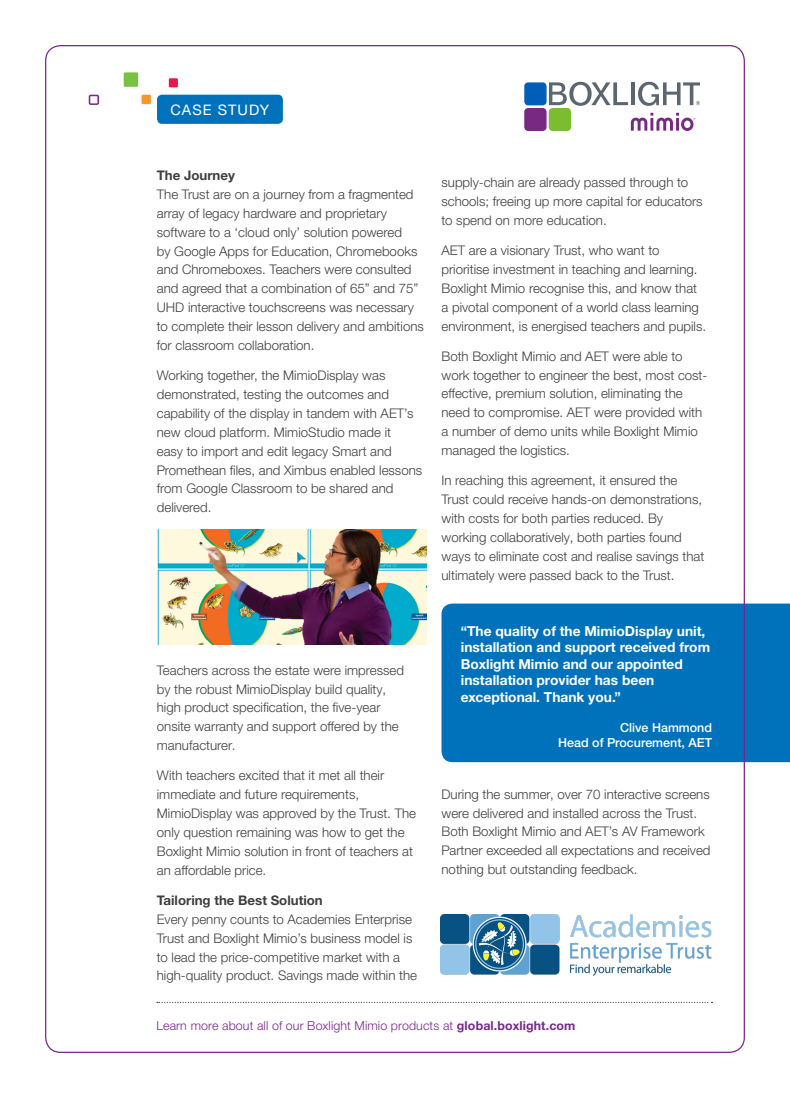
<style>
.page{position:relative;width:790px;height:1098px;background:#fff}
.page>*{position:absolute;margin:0;border:0;box-sizing:border-box;transform-origin:0 0}
.t1{font:14.5px "Helvetica Neue LTW1 G";letter-spacing:.075em;color:#fff}
.t2{font:700 13.75px/16.5px "Helvetica Neue LTW1 G";color:#fff}
.Body_Copy{font:300 13.25px/18.9px "Helvetica Neue LTW1 G";color:#3e3e3f}
.t3{font:500 12.5px/15px "Helvetica Neue LTW1 G";color:#fff;text-align:right}
.t4{font:300 12.38px "Helvetica Neue LTW1 G";letter-spacing:.01em;color:#77278d}
.s1{font-weight:700}
</style>
<div class="page">
<svg style="left:157px;top:1001px;width:555px;height:1px"></svg>
<svg style="left:549px;top:82px;width:78px;height:24px"></svg>
<svg style="left:631px;top:82px;width:3px;height:23px"></svg>
<svg style="left:638px;top:82px;width:61px;height:24px"></svg>
<div style="left:524px;top:82px;width:22px;height:23px;background:#005eb8;border-radius:4px"></div>
<div style="left:524px;top:108px;width:22px;height:23px;background:#782982;border-radius:4px"></div>
<div style="left:548px;top:108px;width:22px;height:23px;background:#7abd2e;border-radius:4px"></div>
<svg style="left:630px;top:113px;width:64px;height:18px"></svg>
<div style="left:124px;top:72px;width:14px;height:15px;background:#79c142"></div>
<div style="left:141px;top:95px;width:10px;height:9px;background:#f79727"></div>
<div style="left:169px;top:78px;width:9px;height:9px;background:#ed164b"></div>
<div style="left:89px;top:95px;width:10px;height:10px;border:2px solid #77278d"></div>
<div style="left:157px;top:95px;width:126px;height:29px;background:#0072bc;border-radius:5px"></div>
<img style="left:440px;top:914px;width:270px;height:61px">
<div style="left:441px;top:603px;width:348px;height:159px;background:#0072bc"></div>
<img style="left:157px;top:529px;width:269px;height:115px">
<p class="t1" style="left:170px;top:101px;width:100px">CASE STUDY</p>
<p class="Body_Copy" style="left:157px;top:166px;width:268px"><span class="s1">The Journey<br></span>The Trust are on a journey from a fragmented array of legacy hardware and proprietary software to a ‘cloud only’ solution powered<br>by Google Apps for Education, Chromebooks and Chromeboxes. Teachers were consulted and agreed that a combination of 65” and 75” UHD interactive touchscreens was necessary to complete their lesson delivery and ambitions for classroom collaboration.</p>
<p class="Body_Copy" style="left:157px;top:366px;width:267px">Working together, the MimioDisplay was demonstrated, testing the outcomes and capability of the display in tandem with AET’s new cloud platform. MimioStudio made it<br>easy to import and edit legacy Smart and Promethean files, and Ximbus enabled lessons from Google Classroom to be shared and delivered.</p>
<p class="Body_Copy" style="left:157px;top:660px;width:248px">Teachers across the estate were impressed by the robust MimioDisplay build quality, high product specification, the five-year onsite warranty and support offered by the manufacturer.</p>
<p class="Body_Copy" style="left:157px;top:766px;width:260px">With teachers excited that it met all their immediate and future requirements, MimioDisplay was approved by the Trust. The only question remaining was how to get the Boxlight Mimio solution in front of teachers at an affordable price.</p>
<p class="Body_Copy" style="left:157px;top:890px;width:261px"><span class="s1">Tailoring the Best Solution<br></span>Every penny counts to Academies Enterprise Trust and Boxlight Mimio’s business model is to lead the price-competitive market with a high-quality product. Savings made within the</p>
<p class="Body_Copy" style="left:441px;top:173px;width:262px">supply-chain are already passed through to schools; freeing up more capital for educators to spend on more education.</p>
<p class="Body_Copy" style="left:441px;top:241px;width:266px">AET are a visionary Trust, who want to prioritise investment in teaching and learning.<br>Boxlight Mimio recognise this, and know that a pivotal component of a world class learning environment, is energised teachers and pupils.</p>
<p class="Body_Copy" style="left:441px;top:346px;width:267px">Both Boxlight Mimio and AET were able to work together to engineer the best, most cost&shy;effective, premium solution, eliminating the need to compromise. AET were provided with a number of demo units while Boxlight Mimio managed the logistics.</p>
<p class="Body_Copy" style="left:441px;top:471px;width:264px">In reaching this agreement, it ensured the Trust could receive hands-on demonstrations, with costs for both parties reduced. By working collaboratively, both parties found ways to eliminate cost and realise savings that ultimately were passed back to the Trust.</p>
<p class="t2" style="left:460px;top:622px;width:251px">“The quality of the MimioDisplay unit, installation and support received from Boxlight Mimio and our appointed installation provider has been exceptional. Thank you.”</p>
<p class="t3" style="left:558px;top:719px;width:155px">Clive Hammond<br>Head of Procurement, AET</p>
<p class="Body_Copy" style="left:441px;top:784px;width:270px">During the summer, over 70 interactive screens were delivered and installed across the Trust.<br>Both Boxlight Mimio and AET’s AV Framework Partner exceeded all expectations and received nothing but outstanding feedback.</p>
<p class="t4" style="left:156px;top:1017px;width:420px">Learn more about all of our Boxlight Mimio products at <span class="s1">global.boxlight.com</span></p>
</div>
